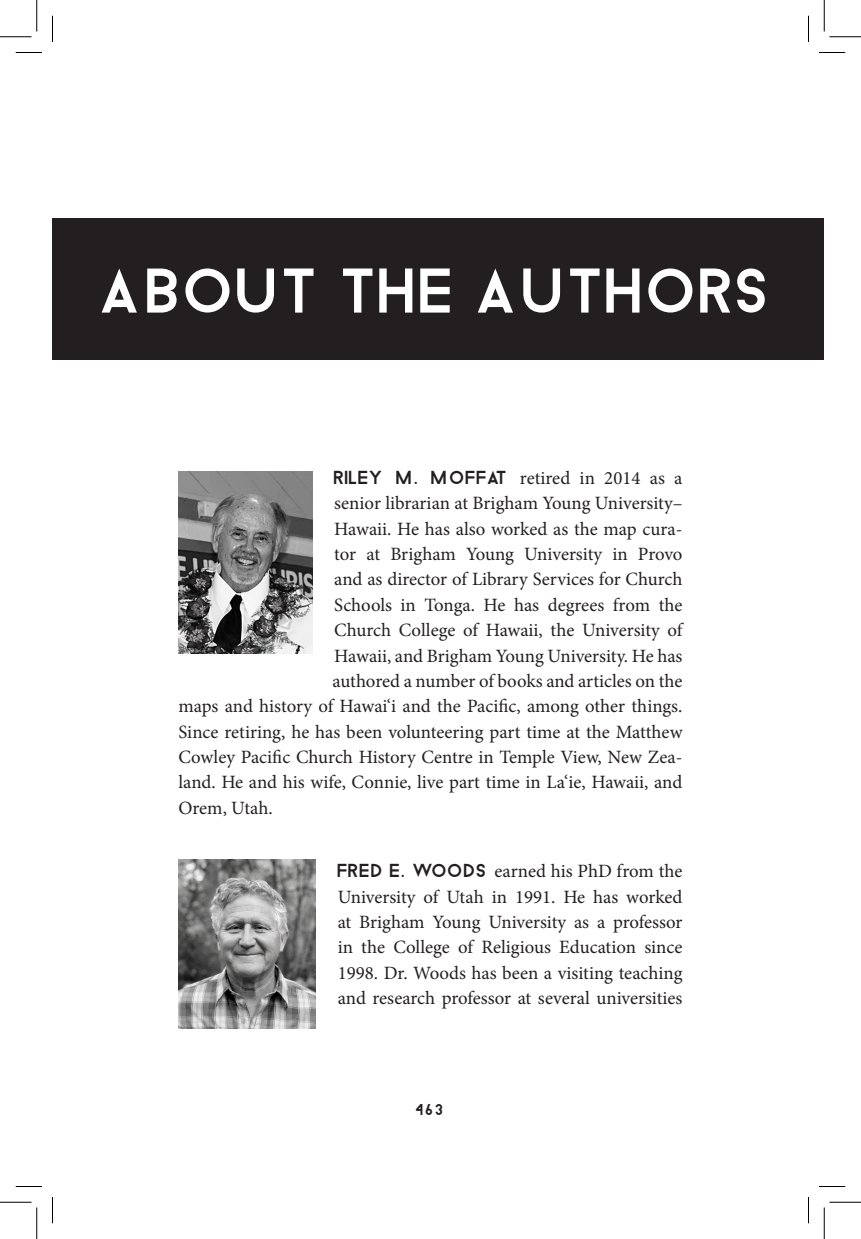
<style>
.page{position:relative;width:861px;height:1239px;background:#fff}
.page>*{position:absolute;margin:0;border:0;box-sizing:border-box;transform-origin:0 0}
.t1{font:63px "Droidiga";letter-spacing:-.01em;color:#fff}
.normal___no_indent{font:18.9px/25.4px "Minion Pro";letter-spacing:-.005em;color:#231f20;text-align:justify}
.t2{font:15.75px "Droidiga";color:#231f20}
.s1{font-family:"Droidiga"}
</style>
<div class="page">
<div style="left:52px;top:218px;width:772px;height:142px;background:#231f20"></div>
<img style="left:178px;top:471px;width:134px;height:182px">
<img style="left:179px;top:859px;width:136px;height:170px">
<svg style="left:16px;top:52px;width:26px;height:1px"></svg>
<svg style="left:819px;top:52px;width:26px;height:1px"></svg>
<svg style="left:16px;top:1186px;width:26px;height:1px"></svg>
<svg style="left:819px;top:1186px;width:26px;height:1px"></svg>
<svg style="left:52px;top:16px;width:1px;height:26px"></svg>
<svg style="left:52px;top:1197px;width:1px;height:26px"></svg>
<svg style="left:808px;top:16px;width:1px;height:26px"></svg>
<svg style="left:808px;top:1197px;width:1px;height:26px"></svg>
<hr style="left:0;top:36px;width:32px;height:1px;background:#000">
<hr style="left:830px;top:36px;width:31px;height:1px;background:#000">
<hr style="left:0;top:1202px;width:32px;height:1px;background:#000">
<hr style="left:830px;top:1202px;width:31px;height:1px;background:#000">
<hr style="left:36px;top:0;width:1px;height:32px;background:#000">
<hr style="left:36px;top:1208px;width:1px;height:31px;background:#000">
<hr style="left:824px;top:0;width:1px;height:32px;background:#000">
<hr style="left:824px;top:1208px;width:1px;height:31px;background:#000">
<h1 class="t1" style="left:102px;top:254px;width:675px">ABOUT THE AUTHORS</h1>
<p class="normal___no_indent" style="left:334px;top:465px;width:350px"><span class="s1">RILEY M. MOFFAT</span> retired in 2014 as a</p>
<p class="normal___no_indent" style="left:334px;top:491px;width:350px">senior librarian at Brigham Young University–</p>
<p class="normal___no_indent" style="left:334px;top:516px;width:350px">Hawaii. He has also worked as the map cura-</p>
<p class="normal___no_indent" style="left:334px;top:541px;width:350px">tor at Brigham Young University in Provo</p>
<p class="normal___no_indent" style="left:334px;top:567px;width:350px">and as director of Library Services for Church</p>
<p class="normal___no_indent" style="left:334px;top:592px;width:350px">Schools in Tonga. He has degrees from the</p>
<p class="normal___no_indent" style="left:334px;top:617px;width:350px">Church College of Hawaii, the University of</p>
<p class="normal___no_indent" style="left:334px;top:643px;width:350px">Hawaii, and Brigham Young University. He has</p>
<p class="normal___no_indent" style="left:332px;top:668px;width:352px">authored a number of books and articles on the</p>
<p class="normal___no_indent" style="left:178px;top:694px;width:506px">maps and history of Hawai‘i and the Pacific, among other things.</p>
<p class="normal___no_indent" style="left:178px;top:719px;width:506px">Since retiring, he has been volunteering part time at the Matthew</p>
<p class="normal___no_indent" style="left:178px;top:744px;width:506px">Cowley Pacific Church History Centre in Temple View, New Zea-</p>
<p class="normal___no_indent" style="left:178px;top:770px;width:505px">land. He and his wife, Connie, live part time in La‘ie, Hawaii, and</p>
<p class="normal___no_indent" style="left:178px;top:795px;width:96px">Orem, Utah.</p>
<p class="normal___no_indent" style="left:338px;top:859px;width:346px"><span class="s1">FRED E. WOODS</span> earned his PhD from the University of Utah in 1991. He has worked at Brigham Young University as a professor in the College of Religious Education since 1998. Dr. Woods has been a visiting teaching and research professor at several universities</p>
<p class="t2" style="left:416px;top:1101px;width:30px">463</p>
</div>
